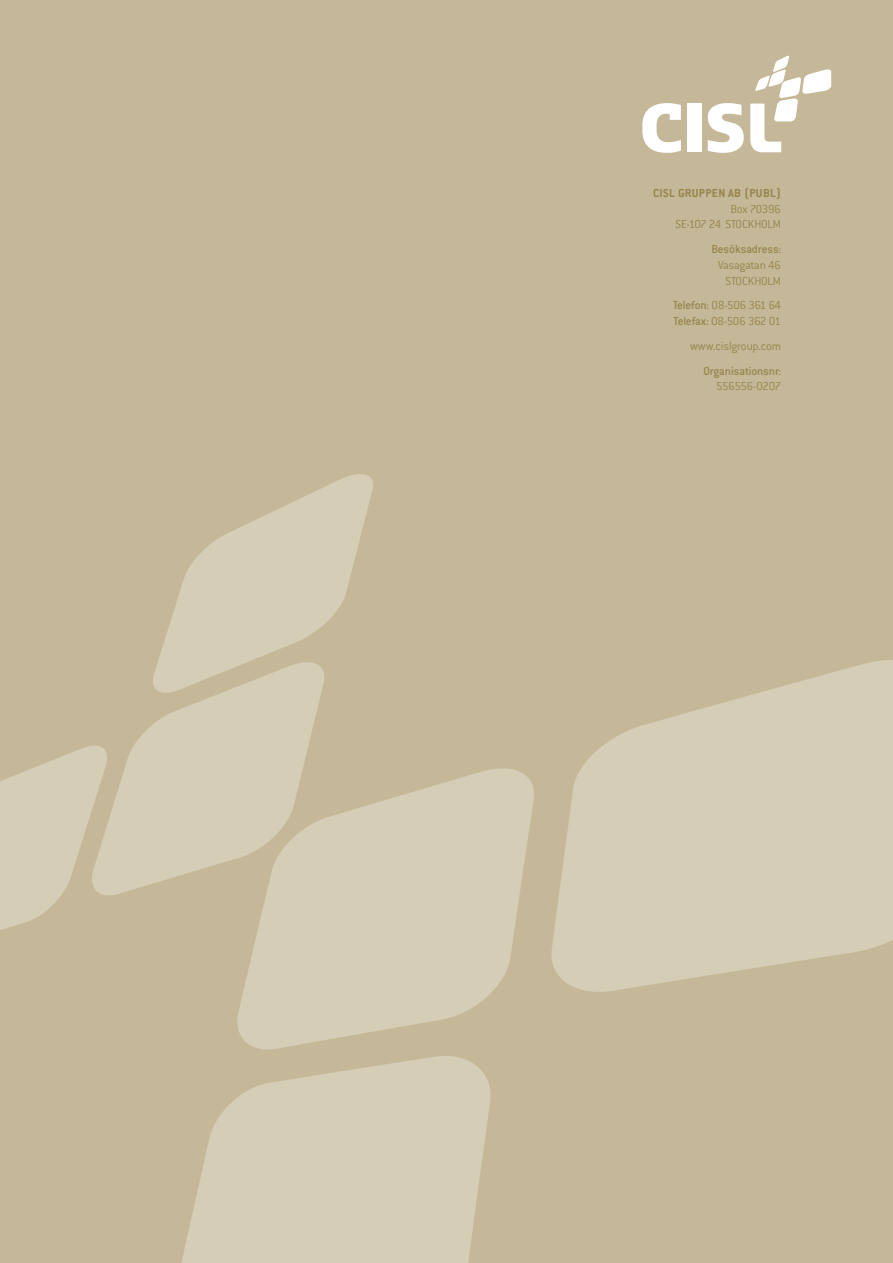
<style>
.page{position:relative;width:893px;height:1263px;background:#fff}
.page>*{position:absolute;margin:0;border:0;box-sizing:border-box;transform-origin:0 0}
.t1{font:300 12.75px/15.8px "Conduit ITC";letter-spacing:-.02em;color:#97854d;text-align:right}
.t2{font:500 12.75px "Conduit ITC";letter-spacing:-.01em;color:#97854d}
.t3{font:700 12.75px "Conduit ITC";letter-spacing:.025em;color:#97854d}
.s1{font-weight:500}
</style>
<div class="page">
<div style="left:0;top:0;width:892px;height:1263px;background:#c4b898"></div>
<svg style="left:0;top:746px;width:88px;height:184px"></svg>
<svg style="left:88px;top:698px;width:232px;height:198px;fill:#d5cdb6"></svg>
<svg style="left:153px;top:474px;width:220px;height:224px;fill:#d5cdb6"></svg>
<svg style="left:551px;top:652px;width:342px;height:345px;fill:#d5cdb6"></svg>
<svg style="left:233px;top:762px;width:301px;height:288px;fill:#d5cdb6"></svg>
<svg style="left:181px;top:1056px;width:310px;height:207px;fill:#d5cdb6"></svg>
<svg style="left:642px;top:103px;width:39px;height:50px"></svg>
<div style="left:687px;top:104px;width:14px;height:48px;background:#fff"></div>
<svg style="left:708px;top:103px;width:36px;height:50px"></svg>
<svg style="left:750px;top:55px;width:81px;height:97px"></svg>
<p class="t3" style="left:653px;top:185px;width:40px">CISL GRUPPEN</p>
<p class="t3" style="left:728px;top:185px;width:29px">AB (PUBL</p>
<p class="t3" style="left:776px;top:185px;width:7px">)</p>
<p class="t1" style="left:675px;top:201px;width:107px">Box 70396<br>SE-107 24 STOCKHOLM</p>
<p class="t2" style="left:711px;top:242px;width:71px">Besöksadress:</p>
<p class="t1" style="left:718px;top:257px;width:65px;text-align:center">Vasagatan 46<br>STOCKHOLM</p>
<p class="t1" style="left:673px;top:297px;width:110px;text-align:left"><span class="s1">Telefon:</span> 08-506 361 64<br><span class="s1">Telefax:</span> 08-506 362 01</p>
<p class="t1" style="left:690px;top:338px;width:92px">www.cislgroup.com</p>
<p class="t2" style="left:703px;top:363px;width:79px">Organisationsnr:</p>
<p class="t1" style="left:716px;top:378px;width:66px">556556-0207</p>
</div>
